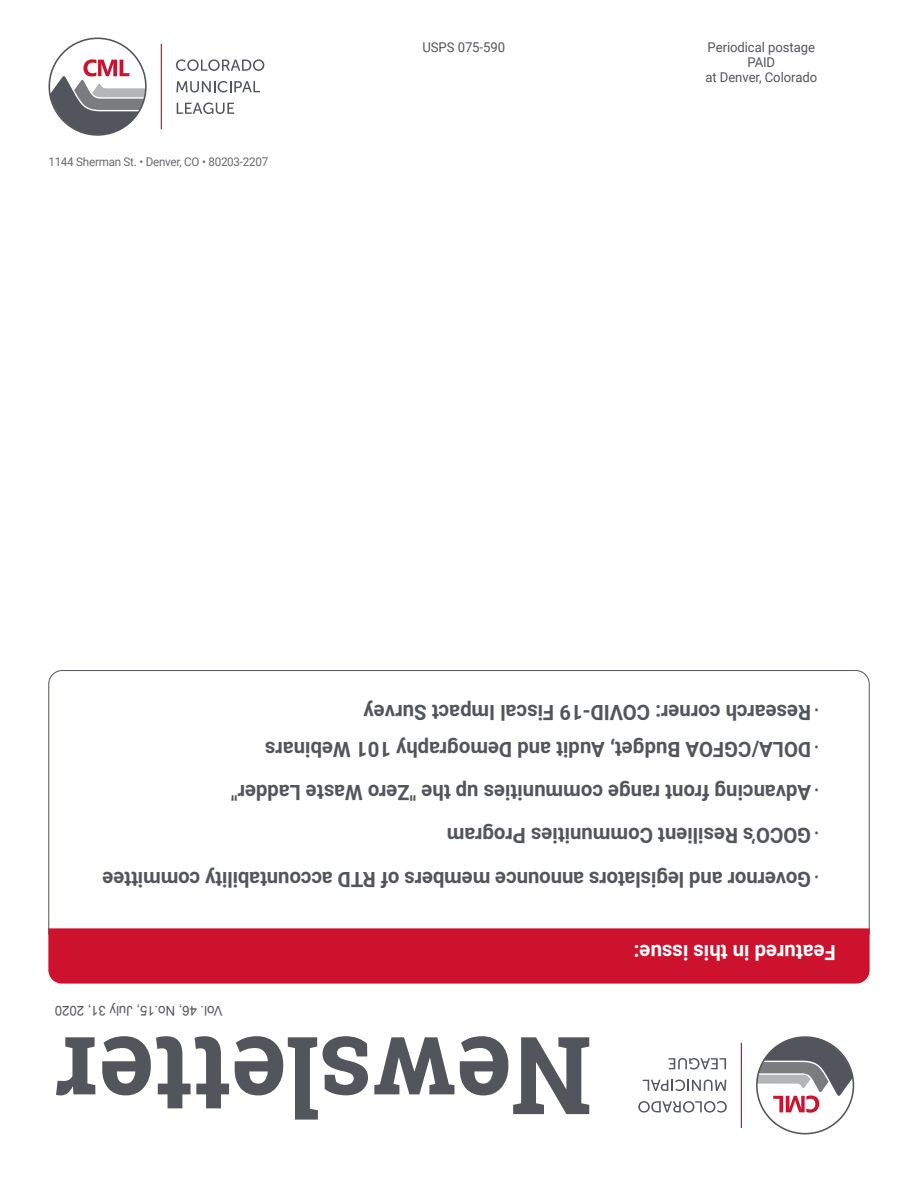
<style>
.page{position:relative;width:918px;height:1188px;background:#fff}
.page>*{position:absolute;margin:0;border:0;box-sizing:border-box;transform-origin:0 0}
.t1{font:700 108px "Roboto Slab";letter-spacing:-.005em;color:#52555b}
.t2{font:700 21px "Roboto";color:#52555b}
.t3{font:700 21px "Roboto";color:#fff}
.t4{font:13.5px/15px "Roboto";letter-spacing:-.005em;color:#52555b;text-align:center}
.t5{font:13.5px "Arial";color:#52555b}
.t6{font:12px "Roboto";letter-spacing:-.02em;color:#686b6f}
</style>
<div class="page">
<hr style="left:161px;top:44px;width:1px;height:85px;background:#cd122d">
<svg style="left:50px;top:59px;width:96px;height:76px"></svg>
<svg style="left:176px;top:59px;width:88px;height:12px"></svg>
<svg style="left:176px;top:81px;width:84px;height:11px"></svg>
<svg style="left:177px;top:103px;width:57px;height:11px"></svg>
<hr style="left:741px;top:1043px;width:1px;height:85px;background:#cd122d">
<svg style="left:757px;top:1037px;width:96px;height:76px"></svg>
<svg style="left:638px;top:1101px;width:89px;height:12px"></svg>
<svg style="left:643px;top:1080px;width:83px;height:11px"></svg>
<svg style="left:669px;top:1058px;width:57px;height:12px"></svg>
<svg style="left:48px;top:670px;width:822px;height:258px"></svg>
<div style="left:48px;top:928px;width:822px;height:56px;background:#cd122d"></div>
<p class="t6" style="left:48px;top:154px;width:221px">1144 Sherman St. • Denver, CO • 80203-2207</p>
<p class="t4" style="left:423px;top:39px;width:84px">USPS 075-590</p>
<p class="t4" style="left:705px;top:39px;width:113px">Periodical postage<br>PAID<br>at Denver, Colorado</p>
<p class="t2" style="left:811px;top:727px;width:449px;rotate:-180deg">Research corner: COVID-19 Fiscal Impact Survey</p>
<p class="t4" style="left:819px;top:718px;width:6px;rotate:-180deg">•</p>
<p class="t2" style="left:811px;top:764px;width:548px;rotate:-180deg">DOLA/CGFOA Budget, Audit and Demography 101 Webinars</p>
<p class="t4" style="left:819px;top:755px;width:6px;rotate:-180deg">•</p>
<p class="t2" style="left:811px;top:807px;width:582px;rotate:-180deg">Advancing front range communities up the "Zero Waste Ladder"</p>
<p class="t4" style="left:819px;top:798px;width:6px;rotate:-180deg">•</p>
<p class="t2" style="left:811px;top:851px;width:366px;rotate:-180deg">GOCO’s Resilient Communities Program</p>
<p class="t4" style="left:819px;top:841px;width:6px;rotate:-180deg">•</p>
<p class="t2" style="left:811px;top:894px;width:710px;rotate:-180deg">Governor and legislators announce members of RTD accountability committee</p>
<p class="t4" style="left:819px;top:884px;width:6px;rotate:-180deg">•</p>
<p class="t5" style="left:222px;top:1019px;width:169px;rotate:-180deg">Vol. 46, No.15, July 31, 2020</p>
<h1 class="t1" style="left:592px;top:1151px;width:539px;rotate:-180deg">Newsletter</h1>
<p class="t3" style="left:836px;top:967px;width:203px;rotate:-180deg">Featured in this issue:</p>
</div>
